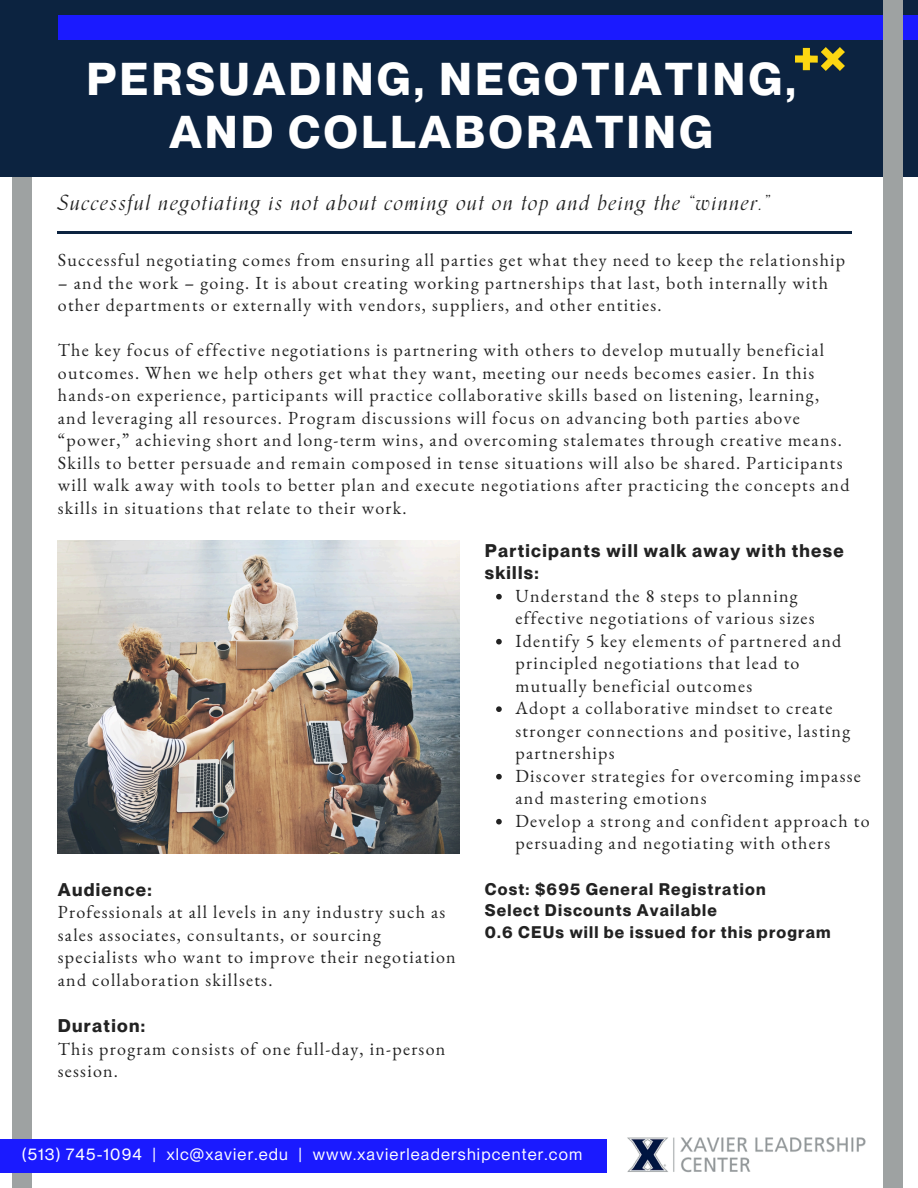
<style>
.page{position:relative;width:918px;height:1188px;background:#fff}
.page>*{position:absolute;margin:0;border:0;box-sizing:border-box;transform-origin:0 0}
.t1{font:700 45px/52.8px "PP Neue Montreal";letter-spacing:.07em;color:#fff;text-align:center}
.t2{font:italic 21px "Orpheus Pro";letter-spacing:.07em;color:#222}
.t3{font:18px/22.5px "EB Garamond";letter-spacing:.07em;color:#222}
.t4{font:700 18px/22.5px "PP Neue Montreal";letter-spacing:.07em;color:#222}
.t5{font:700 16.5px/21.3px "PP Neue Montreal";letter-spacing:.07em;color:#222}
.t6{font:16.5px "PP Neue Montreal";letter-spacing:.07em;color:#fff}
</style>
<div class="page">
<div style="left:13px;top:0;width:19px;height:1188px;background:#9ea2a2"></div>
<div style="left:0;top:0;width:918px;height:177px;background:#0c2340"></div>
<img style="left:58px;top:541px;width:401px;height:313px">
<div style="left:58px;top:15px;width:860px;height:25px;background:#1a1aff"></div>
<div style="left:884px;top:0;width:19px;height:1188px;background:#9ea2a2"></div>
<div style="left:0;top:1139px;width:606px;height:34px;background:#1a1aff"></div>
<img style="left:627px;top:1137px;width:239px;height:36px">
<hr style="left:58px;top:232px;width:794px;height:2px;background:#0c2340">
<img style="left:795px;top:47px;width:50px;height:24px">
<svg style="left:496px;top:594px;width:6px;height:6px"></svg>
<svg style="left:496px;top:639px;width:6px;height:6px"></svg>
<svg style="left:496px;top:706px;width:6px;height:6px"></svg>
<svg style="left:496px;top:774px;width:6px;height:6px"></svg>
<svg style="left:496px;top:819px;width:6px;height:6px"></svg>
<h1 class="t1" style="left:87px;top:53px;width:711px">PERSUADING, NEGOTIATING,<br>AND COLLABORATING</h1>
<p class="t2" style="left:58px;top:186px;width:713px">Successful negotiating is not about coming out on top and being the “winner.”</p>
<p class="t3" style="left:58px;top:248px;width:789px">Successful negotiating comes from ensuring all parties get what they need to keep the relationship</p>
<p class="t3" style="left:58px;top:271px;width:772px">– and the work – going. It is about creating working partnerships that last, both internally with other departments or externally with vendors, suppliers, and other entities.</p>
<p class="t3" style="left:58px;top:338px;width:793px">The key focus of effective negotiations is partnering with others to develop mutually beneficial outcomes. When we help others get what they want, meeting our needs becomes easier. In this hands-on experience, participants will practice collaborative skills based on listening, learning, and leveraging all resources. Program discussions will focus on advancing both parties above “power,” achieving short and long-term wins, and overcoming stalemates through creative means.<br>Skills to better persuade and remain composed in tense situations will also be shared. Participants will walk away with tools to better plan and execute negotiations after practicing the concepts and skills in situations that relate to their work.</p>
<h3 class="t4" style="left:58px;top:878px;width:95px">Audience:</h3>
<p class="t3" style="left:58px;top:901px;width:399px">Professionals at all levels in any industry such as sales associates, consultants, or sourcing specialists who want to improve their negotiation and collaboration skillsets.</p>
<p class="t4" style="left:58px;top:1015px;width:89px">Duration:</p>
<p class="t3" style="left:58px;top:1037px;width:389px">This program consists of one full-day, in-person session.</p>
<p class="t4" style="left:485px;top:539px;width:360px">Participants will walk away with these skills:</p>
<h3 class="t3" style="left:515px;top:584px;width:301px">Understand the 8 steps to planning effective negotiations of various sizes</h3>
<p class="t3" style="left:515px;top:629px;width:327px">Identify 5 key elements of partnered and principled negotiations that lead to mutually beneficial outcomes</p>
<p class="t3" style="left:515px;top:697px;width:336px">Adopt a collaborative mindset to create stronger connections and positive, lasting partnerships</p>
<p class="t3" style="left:515px;top:764px;width:347px">Discover strategies for overcoming impasse and mastering emotions</p>
<p class="t3" style="left:515px;top:809px;width:356px">Develop a strong and confident approach to persuading and negotiating with others</p>
<p class="t5" style="left:485px;top:878px;width:347px">Cost: $695 General Registration<br>Select Discounts Available<br>0.6 CEUs will be issued for this program</p>
<p class="t6" style="left:22px;top:1144px;width:561px">(513) 745-1094 | xlc@xavier.edu | www.xavierleadershipcenter.com</p>
</div>
